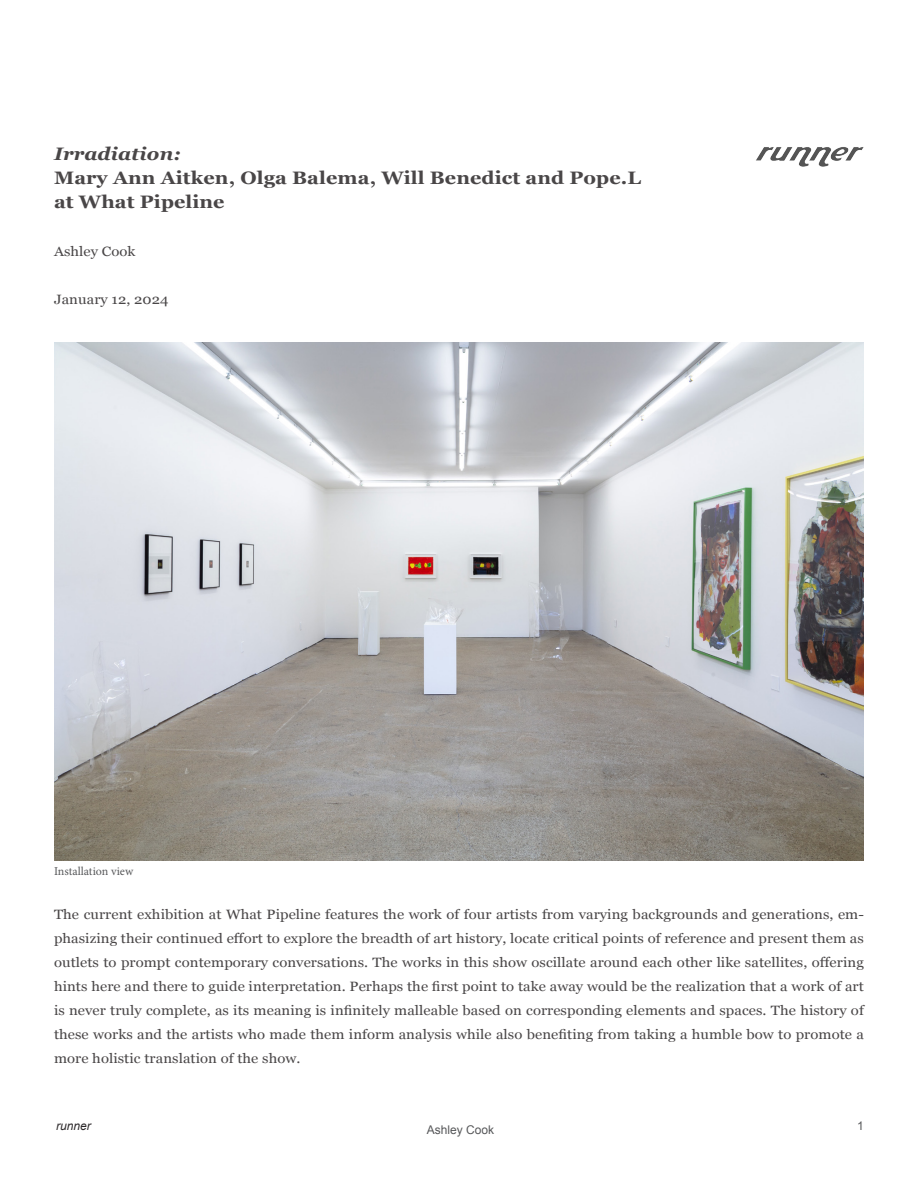
<style>
.page{position:relative;width:918px;height:1188px;background:#fff}
.page>*{position:absolute;margin:0;border:0;box-sizing:border-box;transform-origin:0 0}
.t1{font:700 18px "Georgia";letter-spacing:.005em;color:#494647;scale:1.1 1}
.t2{font:italic 700 18px "Georgia";letter-spacing:.005em;color:#494647;scale:1.1 1}
.t3{font:13.5px/24px "Georgia";letter-spacing:.005em;color:#494647;text-align:justify;scale:1.1 1}
.t4{font:12px "Minion Pro";color:#57585a}
.t5{font:12px "Arial";color:#57585a}
.t6{font:italic 12px "Arial";color:#2c282a}
</style>
<div class="page">
<img style="left:756px;top:147px;width:107px;height:19px">
<img style="left:54px;top:343px;width:810px;height:517px">
<p class="t2" style="left:54px;top:141px;width:117px">Irradiation:</p>
<p class="t1" style="left:54px;top:165px;width:535px">Mary Ann Aitken, Olga Balema, Will Benedict and Pope.L</p>
<p class="t1" style="left:54px;top:189px;width:157px">at What Pipeline</p>
<p class="t3" style="left:54px;top:239px;width:76px">Ashley Cook</p>
<p class="t3" style="left:54px;top:287px;width:106px">January 12, 2024</p>
<p class="t4" style="left:54px;top:864px;width:81px">Installation view</p>
<p class="t3" style="left:54px;top:902px;width:738px">The current exhibition at What Pipeline features the work of four artists from varying backgrounds and generations, em&shy;phasizing their continued effort to explore the breadth of art history, locate critical points of reference and present them as outlets to prompt contemporary conversations. The works in this show oscillate around each other like satellites, offering hints here and there to guide interpretation. Perhaps the first point to take away would be the realization that a work of art is never truly complete, as its meaning is infinitely malleable based on corresponding elements and spaces. The history of these works and the artists who made them inform analysis while also benefiting from taking a humble bow to promote a more holistic translation of the show.</p>
<p class="t6" style="left:56px;top:1118px;width:36px">runner</p>
<p class="t5" style="left:427px;top:1122px;width:69px">Ashley Cook</p>
<p class="t5" style="left:857px;top:1118px;width:8px">1</p>
</div>
